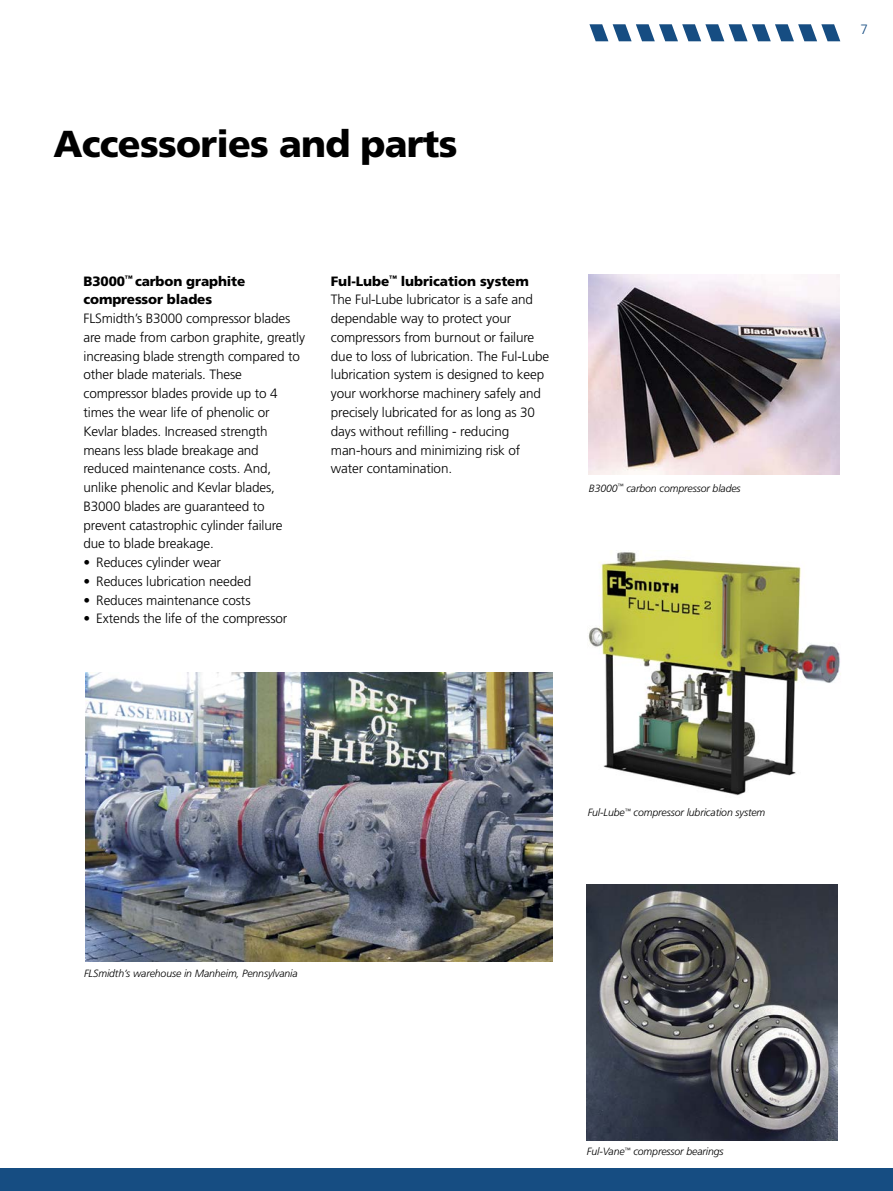
<style>
.page{position:relative;width:893px;height:1191px;background:#fff}
.page>*{position:absolute;margin:0;border:0;box-sizing:border-box;transform-origin:0 0}
.t1{font:900 37.5px "Frutiger";letter-spacing:-.02em;color:#000}
.t2{font:300 13.5px/18.8px "Frutiger";letter-spacing:-.01em;color:#000}
.t3{font:900 13.5px/18.8px "Frutiger";letter-spacing:-.01em;color:#000}
.t4{font:300 13.5px "Frutiger";color:#164d82}
.t5{font:italic 300 10.5px "Frutiger";letter-spacing:-.01em;color:#000}
.s1{font-weight:900}
</style>
<div class="page">
<div style="left:0;top:1168px;width:893px;height:23px;background:#164d82"></div>
<svg style="left:589px;top:24px;width:251px;height:17px"></svg>
<img style="left:589px;top:274px;width:251px;height:200px">
<img style="left:587px;top:885px;width:251px;height:255px">
<img style="left:85px;top:672px;width:468px;height:289px">
<img style="left:588px;top:552px;width:253px;height:244px">
<h1 class="t1" style="left:54px;top:121px;width:405px">Accessories and parts</h1>
<p class="t3" style="left:84px;top:271px;width:163px">B3000<sup>™</sup> carbon graphite compressor blades</p>
<p class="t2" style="left:84px;top:309px;width:223px">FLSmidth’s B3000 compressor blades are made from carbon graphite, greatly increasing blade strength compared to other blade materials. These compressor blades provide up to 4 times the wear life of phenolic or Kevlar blades. Increased strength means less blade breakage and reduced maintenance costs. And, unlike phenolic and Kevlar blades, B3000 blades are guaranteed to prevent catastrophic cylinder failure due to blade breakage.</p>
<p class="t2" style="left:84px;top:553px;width:139px">• Reduces cylinder wear</p>
<p class="t2" style="left:84px;top:572px;width:169px">• Reduces lubrication needed</p>
<p class="t2" style="left:84px;top:591px;width:169px">• Reduces maintenance costs</p>
<p class="t2" style="left:84px;top:609px;width:205px">• Extends the life of the compressor</p>
<p class="t2" style="left:331px;top:272px;width:220px"><span class="s1">Ful-Lube</span><sup>™</sup> <span class="s1">lubrication system </span>The Ful-Lube lubricator is a safe and dependable way to protect your compressors from burnout or failure due to loss of lubrication. The Ful-Lube lubrication system is designed to keep your workhorse machinery safely and precisely lubricated for as long as 30 days without refilling - reducing man-hours and minimizing risk of water contamination.</p>
<p class="t5" style="left:589px;top:482px;width:153px">B3000<sup>™</sup> carbon compressor blades</p>
<p class="t5" style="left:84px;top:967px;width:215px">FLSmidth’s warehouse in Manheim, Pennsylvania</p>
<p class="t5" style="left:588px;top:806px;width:179px">Ful-Lube<sup>™</sup> compressor lubrication system</p>
<p class="t5" style="left:587px;top:1145px;width:138px">Ful-Vane<sup>™</sup> compressor bearings</p>
<p class="t4" style="left:860px;top:22px;width:9px">7</p>
</div>
